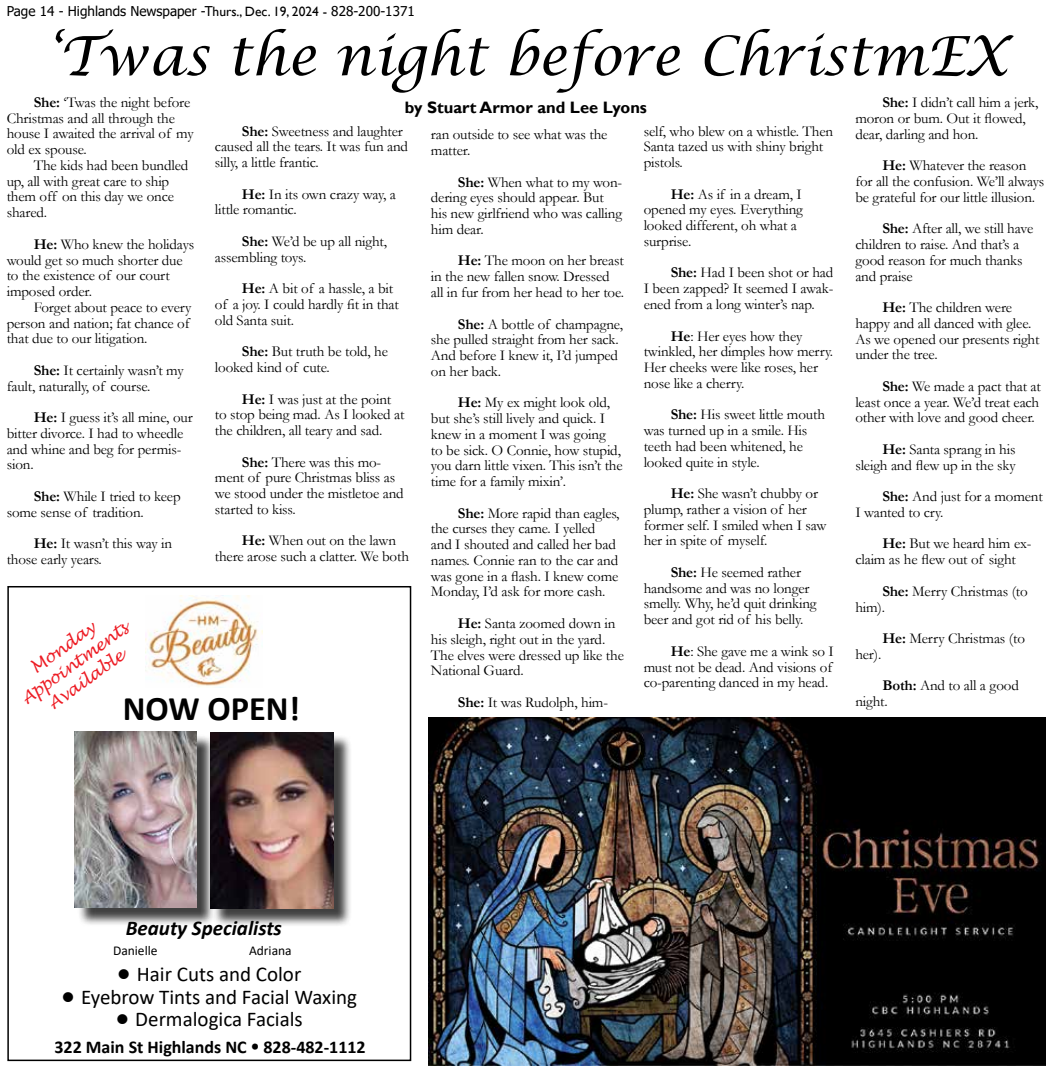
<style>
.page{position:relative;width:1053px;height:1069px;background:#fff}
.page>*{position:absolute;margin:0;border:0;box-sizing:border-box;transform-origin:0 0}
.t1{font:italic 54px "Lucida Calligraphy";color:#000}
.t2{font:700 34.5px "Calibri";color:#000}
.t3{font:21px "Calibri";color:#000}
.t4{font:italic 700 21px "Calibri";color:#000}
.t5{font:700 18px "Calibri";color:#000}
.t6{font:italic 16.5px/19.8px "Lucida Handwriting";color:#ed1c24;text-align:center}
.t7{font:700 16.5px "Gill Sans";color:#000}
.t8{font:15px/15.8px "Garamond";letter-spacing:-.01em;color:#000}
.t9{font:13.5px "Tahoma";color:#000}
.t10{font:13.5px "Calibri";color:#000}
.s1{font-family:"Gill Sans"}
.s2{font-weight:700}
.s3{font-family:"Tahoma";font-weight:700}
.s4{font-family:"Corbel";font-size:19.5px}
</style>
<div class="page">
<svg style="left:7px;top:586px;width:405px;height:475px"></svg>
<img style="left:428px;top:717px;width:618px;height:347px">
<p class="t9" style="left:7px;top:2px;width:410px">Page 14 - Highlands Newspaper -T<span class="s1">hurs., Dec. 19, 2024 -</span> 828-200-1371</p>
<h1 class="t1" style="left:45px;top:23px;width:964px">‘Twas the night before ChristmEX</h1>
<p class="t7" style="left:405px;top:97px;width:244px">by Stuart Armor and Lee Lyons</p>
<p class="t8" style="left:7px;top:94px;width:189px;text-indent:27px"><span class="s2">She:</span> ‘Twas the night before<br>Christmas and all through the house I awaited the arrival of my old ex spouse.</p>
<p class="t8" style="left:7px;top:157px;width:183px;text-indent:27px">The kids had been bundled up, all with great care to ship them off on this day we once shared.</p>
<p class="t8" style="left:7px;top:236px;width:189px;text-indent:27px"><span class="s2">He:</span> Who knew the holidays would get so much shorter due to the existence of our court imposed order.</p>
<p class="t8" style="left:7px;top:299px;width:186px;text-indent:27px">Forget about peace to every person and nation; fat chance of that due to our litigation.</p>
<p class="t8" style="left:7px;top:362px;width:179px;text-indent:27px"><span class="s2">She:</span> It certainly wasn’t my fault, naturally, of course.</p>
<p class="t8" style="left:7px;top:409px;width:188px;text-indent:27px"><span class="s2">He:</span> I guess it’s all mine, our bitter divorce. I had to wheedle and whine and beg for permis&shy;sion.</p>
<p class="t8" style="left:7px;top:488px;width:176px;text-indent:27px"><span class="s2">She:</span> While I tried to keep some sense of tradition.</p>
<p class="t8" style="left:7px;top:535px;width:167px;text-indent:27px"><span class="s2">He:</span> It wasn’t this way in those early years.</p>
<p class="t8" style="left:855px;top:94px;width:185px;text-indent:27px"><span class="s2">She:</span> I didn’t call him a jerk, moron or bum. Out it flowed, dear, darling and hon.</p>
<p class="t8" style="left:855px;top:157px;width:191px;text-indent:27px"><span class="s2">He:</span> Whatever the reason for all the confusion. We’ll always be grateful for our little illusion.</p>
<p class="t8" style="left:855px;top:220px;width:180px;text-indent:27px"><span class="s2">She:</span> After all, we still have children to raise. And that’s a good reason for much thanks and praise</p>
<p class="t8" style="left:855px;top:299px;width:186px;text-indent:27px"><span class="s2">He:</span> The children were happy and all danced with glee.<br>As we opened our presents right under the tree.</p>
<p class="t8" style="left:855px;top:378px;width:187px;text-align:justify;text-indent:27px"><span class="s2">She:</span> We made a pact that at least once a year. We’d treat each other with love and good cheer.</p>
<p class="t8" style="left:855px;top:441px;width:162px;text-align:right"><span class="s2">He:</span> Santa sprang in his sleigh and flew up in the sky</p>
<p class="t8" style="left:855px;top:488px;width:189px;text-indent:27px"><span class="s2">She:</span> And just for a moment<br>I wanted to cry.</p>
<p class="t8" style="left:855px;top:535px;width:178px;text-indent:27px"><span class="s2">He:</span> But we heard him ex&shy;claim as he flew out of sight</p>
<p class="t8" style="left:855px;top:582px;width:174px;text-indent:27px"><span class="s2">She:</span> Merry Christmas (to him).</p>
<p class="t8" style="left:882px;top:630px;width:144px"><span class="s2">He:</span> Merry Christmas (to</p>
<p class="t8" style="left:855px;top:645px;width:27px">her).</p>
<p class="t8" style="left:855px;top:677px;width:165px;text-indent:27px"><span class="s2">Both:</span> And to all a good night.</p>
<p class="t8" style="left:644px;top:123px;width:191px">self, who blew on a whistle. Then<br>Santa tazed us with shiny bright pistols.</p>
<p class="t8" style="left:644px;top:186px;width:161px;text-indent:27px"><span class="s2">He:</span> As if in a dream, I opened my eyes. Everything looked different, oh what a surprise.</p>
<p class="t8" style="left:644px;top:264px;width:191px;text-align:justify;text-indent:27px"><span class="s2">She:</span> Had I been shot or had I been zapped? It seemed I awak&shy;ened from a long winter’s nap.</p>
<p class="t8" style="left:644px;top:327px;width:191px;text-indent:27px"><span class="s2">He</span>: Her eyes how they twinkled, her dimples how merry.<br>Her cheeks were like roses, her nose like a cherry.</p>
<p class="t8" style="left:644px;top:406px;width:183px;text-indent:27px"><span class="s2">She:</span> His sweet little mouth was turned up in a smile. His teeth had been whitened, he looked quite in style.</p>
<p class="t8" style="left:644px;top:485px;width:184px;text-indent:27px"><span class="s2">He:</span> She wasn’t chubby or plump, rather a vision of her former self. I smiled when I saw her in spite of myself.</p>
<p class="t8" style="left:644px;top:564px;width:174px;text-indent:27px"><span class="s2">She:</span> He seemed rather handsome and was no longer smelly. Why, he’d quit drinking beer and got rid of his belly.</p>
<p class="t8" style="left:644px;top:642px;width:192px;text-align:justify;text-indent:27px"><span class="s2">He</span>: She gave me a wink so I must not be dead. And visions of co-parenting danced in my head.</p>
<p class="t8" style="left:215px;top:123px;width:195px;text-indent:27px"><span class="s2">She:</span> Sweetness and laughter caused all the tears. It was fun and silly, a little frantic.</p>
<p class="t8" style="left:215px;top:186px;width:182px;text-indent:27px"><span class="s2">He:</span> In its own crazy way, a little romantic.</p>
<p class="t8" style="left:215px;top:233px;width:174px;text-indent:27px"><span class="s2">She:</span> We’d be up all night, assembling toys.</p>
<p class="t8" style="left:215px;top:280px;width:186px;text-indent:27px"><span class="s2">He:</span> A bit of a hassle, a bit of a joy. I could hardly fit in that old Santa suit.</p>
<p class="t8" style="left:215px;top:343px;width:175px;text-indent:27px"><span class="s2">She:</span> But truth be told, he looked kind of cute.</p>
<p class="t8" style="left:215px;top:390px;width:191px;text-indent:27px"><span class="s2">He:</span> I was just at the point to stop being mad. As I looked at the children, all teary and sad.</p>
<p class="t8" style="left:215px;top:453px;width:190px;text-indent:27px"><span class="s2">She:</span> There was this mo&shy;ment of pure Christmas bliss as we stood under the mistletoe and started to kiss.</p>
<p class="t8" style="left:215px;top:532px;width:196px;text-indent:27px"><span class="s2">He:</span> When out on the lawn there arose such a clatter. We both</p>
<p class="t8" style="left:431px;top:126px;width:178px">ran outside to see what was the matter.</p>
<p class="t8" style="left:431px;top:174px;width:193px;text-indent:27px"><span class="s2">She:</span> When what to my won&shy;dering eyes should appear. But his new girlfriend who was calling him dear.</p>
<p class="t8" style="left:431px;top:252px;width:195px;text-indent:27px"><span class="s2">He:</span> The moon on her breast in the new fallen snow. Dressed all in fur from her head to her toe.</p>
<p class="t8" style="left:431px;top:315px;width:194px;text-indent:27px"><span class="s2">She:</span> A bottle of champagne, she pulled straight from her sack.<br>And before I knew it, I’d jumped on her back.</p>
<p class="t8" style="left:431px;top:394px;width:193px;text-indent:27px"><span class="s2">He:</span> My ex might look old, but she’s still lively and quick. I knew in a moment I was going<br>to be sick. O Connie, how stupid, you darn little vixen. This isn’t the time for a family mixin’.</p>
<p class="t8" style="left:431px;top:504px;width:190px;text-indent:27px"><span class="s2">She:</span> More rapid than eagles, the curses they came. I yelled and I shouted and called her bad names. Connie ran to the car and was gone in a flash. I knew come<br>Monday, I’d ask for more cash.</p>
<p class="t8" style="left:431px;top:615px;width:195px;text-indent:27px"><span class="s2">He:</span> Santa zoomed down in his sleigh, right out in the yard.<br>The elves were dressed up like the<br>National Guard.</p>
<p class="t8" style="left:458px;top:693px;width:152px"><span class="s2">She:</span> It was Rudolph, him-</p>
<p class="t6" style="left:6px;top:677px;width:128px;rotate:-36deg">Monday<br>Appointments<br>Available</p>
<h2 class="t2" style="left:123px;top:683px;width:179px">NOW OPEN!</h2>
<h3 class="t4" style="left:126px;top:913px;width:158px">Beauty Specialists</h3>
<p class="t10" style="left:113px;top:941px;width:46px">Danielle</p>
<p class="t10" style="left:249px;top:941px;width:44px">Adriana</p>
<h3 class="t3" style="left:117px;top:959px;width:186px"><span class="s3">•</span> Hair Cuts and Color</h3>
<h3 class="t3" style="left:62px;top:981px;width:297px"><span class="s3">•</span> Eyebrow Tints and Facial Waxing</h3>
<h3 class="t3" style="left:116px;top:1004px;width:189px"><span class="s3">•</span> Dermalogica Facials</h3>
<p class="t5" style="left:54px;top:1033px;width:313px">322 Main St Highlands NC <span class="s4">•</span> 828-482-1112</p>
</div>
